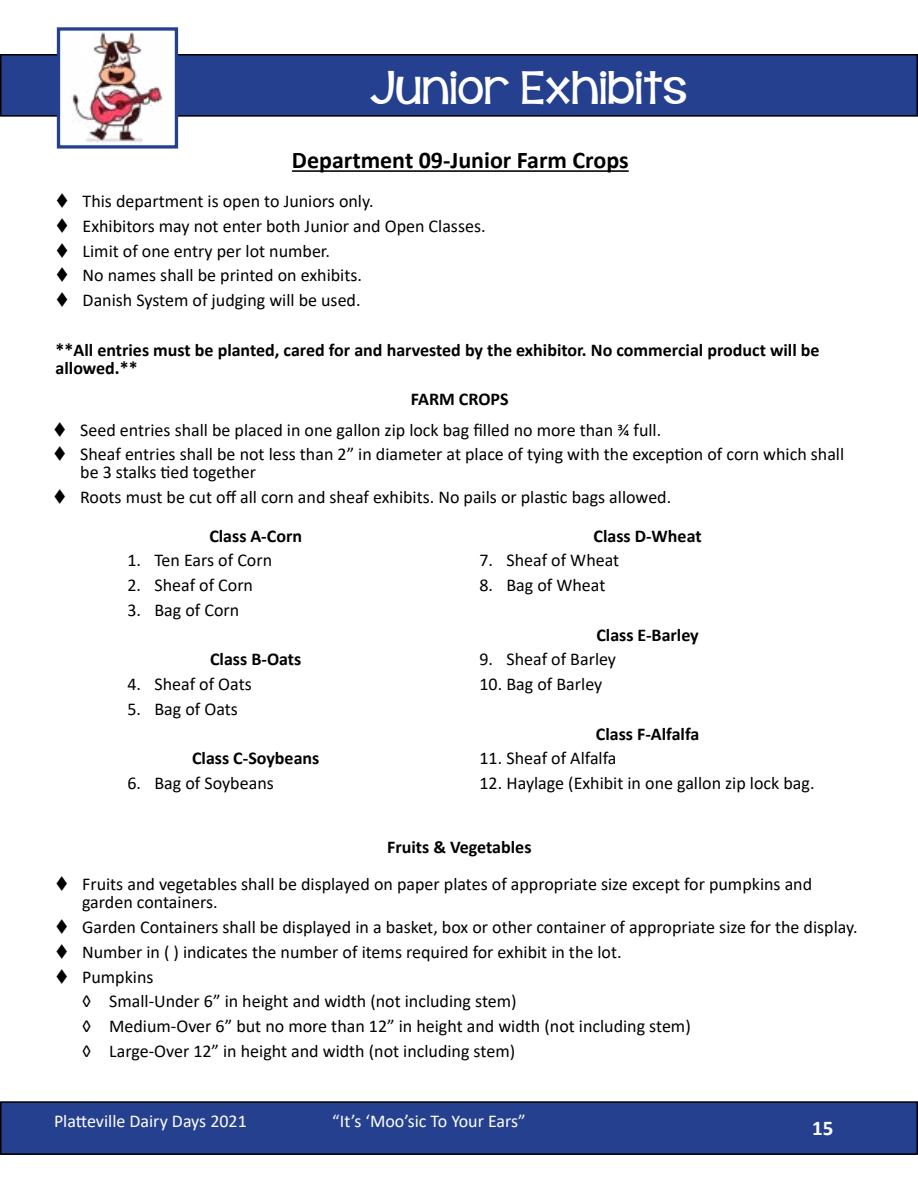
<style>
.page{position:relative;width:918px;height:1188px;background:#fff}
.page>*{position:absolute;margin:0;border:0;box-sizing:border-box;transform-origin:0 0}
.t1{font:45px "KG Behind These Hazel Eyes";letter-spacing:.025em;color:#fff}
.t2{font:700 24px "Calibri";color:#000}
.t3{font:700 21px "Calibri";color:#fff}
.t4{font:18px/24.8px "Calibri";color:#000}
.t5{font:700 18px/18px "Calibri";color:#000}
.t6{font:18px "Calibri";color:#fff}
</style>
<div class="page">
<div style="left:1px;top:55px;width:916px;height:61px;background:#25408f"></div>
<div style="left:0;top:54px;width:918px;height:63px;border:2px solid #000"></div>
<div style="left:1px;top:1102px;width:916px;height:52px;background:#25408f"></div>
<div style="left:0;top:1101px;width:918px;height:54px;border:2px solid #000"></div>
<img style="left:61px;top:32px;width:113px;height:113px">
<div style="left:57px;top:27px;width:121px;height:122px;border:3px solid #25408f"></div>
<hr style="left:292px;top:170px;width:337px;height:2px;background:#000">
<h1 class="t1" style="left:370px;top:63px;width:318px">Junior Exhibits</h1>
<h2 class="t2" style="left:292px;top:143px;width:338px">Department 09-Junior Farm Crops</h2>
<p class="t4" style="left:83px;top:188px;width:404px">This department is open to Juniors only.<br>Exhibitors may not enter both Junior and Open Classes.<br>Limit of one entry per lot number.<br>No names shall be printed on exhibits.<br>Danish System of judging will be used.</p>
<p class="t5" style="left:56px;top:340px;width:765px">**All entries must be planted, cared for and harvested by the exhibitor. No commercial product will be allowed.**</p>
<p class="t5" style="left:411px;top:390px;width:99px">FARM CROPS</p>
<p class="t4" style="left:80px;top:417px;width:765px">Seed entries shall be placed in one gallon zip lock bag filled no more than ¾ full.<br>Sheaf entries shall be not less than 2” in diameter at place of tying with the exception of corn which shall</p>
<p class="t4" style="left:80px;top:460px;width:593px">be 3 stalks tied together<br>Roots must be cut off all corn and sheaf exhibits. No pails or plastic bags allowed.</p>
<p class="t5" style="left:209px;top:526px;width:94px">Class A-Corn</p>
<p class="t4" style="left:127px;top:547px;width:146px">1. Ten Ears of Corn</p>
<p class="t4" style="left:127px;top:572px;width:127px">2. Sheaf of Corn</p>
<p class="t4" style="left:127px;top:597px;width:113px">3. Bag of Corn</p>
<p class="t5" style="left:210px;top:650px;width:93px">Class B-Oats</p>
<p class="t4" style="left:127px;top:671px;width:126px">4. Sheaf of Oats</p>
<p class="t4" style="left:127px;top:696px;width:112px">5. Bag of Oats</p>
<p class="t5" style="left:192px;top:749px;width:129px">Class C-Soybeans</p>
<p class="t4" style="left:127px;top:770px;width:148px">6. Bag of Soybeans</p>
<p class="t5" style="left:594px;top:526px;width:110px">Class D-Wheat</p>
<p class="t4" style="left:480px;top:547px;width:141px">7. Sheaf of Wheat</p>
<p class="t4" style="left:480px;top:572px;width:127px">8. Bag of Wheat</p>
<p class="t5" style="left:596px;top:625px;width:104px">Class E-Barley</p>
<p class="t4" style="left:480px;top:646px;width:138px">9. Sheaf of Barley</p>
<p class="t4" style="left:480px;top:671px;width:124px">10. Bag of Barley</p>
<p class="t5" style="left:596px;top:724px;width:105px">Class F-Alfalfa</p>
<p class="t4" style="left:480px;top:745px;width:139px">11. Sheaf of Alfalfa</p>
<p class="t4" style="left:480px;top:770px;width:337px">12. Haylage (Exhibit in one gallon zip lock bag.</p>
<p class="t5" style="left:387px;top:838px;width:146px">Fruits &amp; Vegetables</p>
<p class="t4" style="left:82px;top:875px;width:732px;line-height:18px">Fruits and vegetables shall be displayed on paper plates of appropriate size except for pumpkins and garden containers.</p>
<p class="t4" style="left:82px;top:914px;width:777px">Garden Containers shall be displayed in a basket, box or other container of appropriate size for the display.<br>Number in ( ) indicates the number of items required for exhibit in the lot.<br>Pumpkins<br>◊ Small-Under 6” in height and width (not including stem)<br>◊ Medium-Over 6” but no more than 12” in height and width (not including stem)<br>◊ Large-Over 12” in height and width (not including stem)</p>
<p class="t6" style="left:54px;top:1108px;width:194px">Platteville Dairy Days 2021</p>
<p class="t6" style="left:332px;top:1108px;width:195px">“It’s ‘Moo’sic To Your Ears”</p>
<p class="t3" style="left:812px;top:1113px;width:23px">15</p>
</div>
